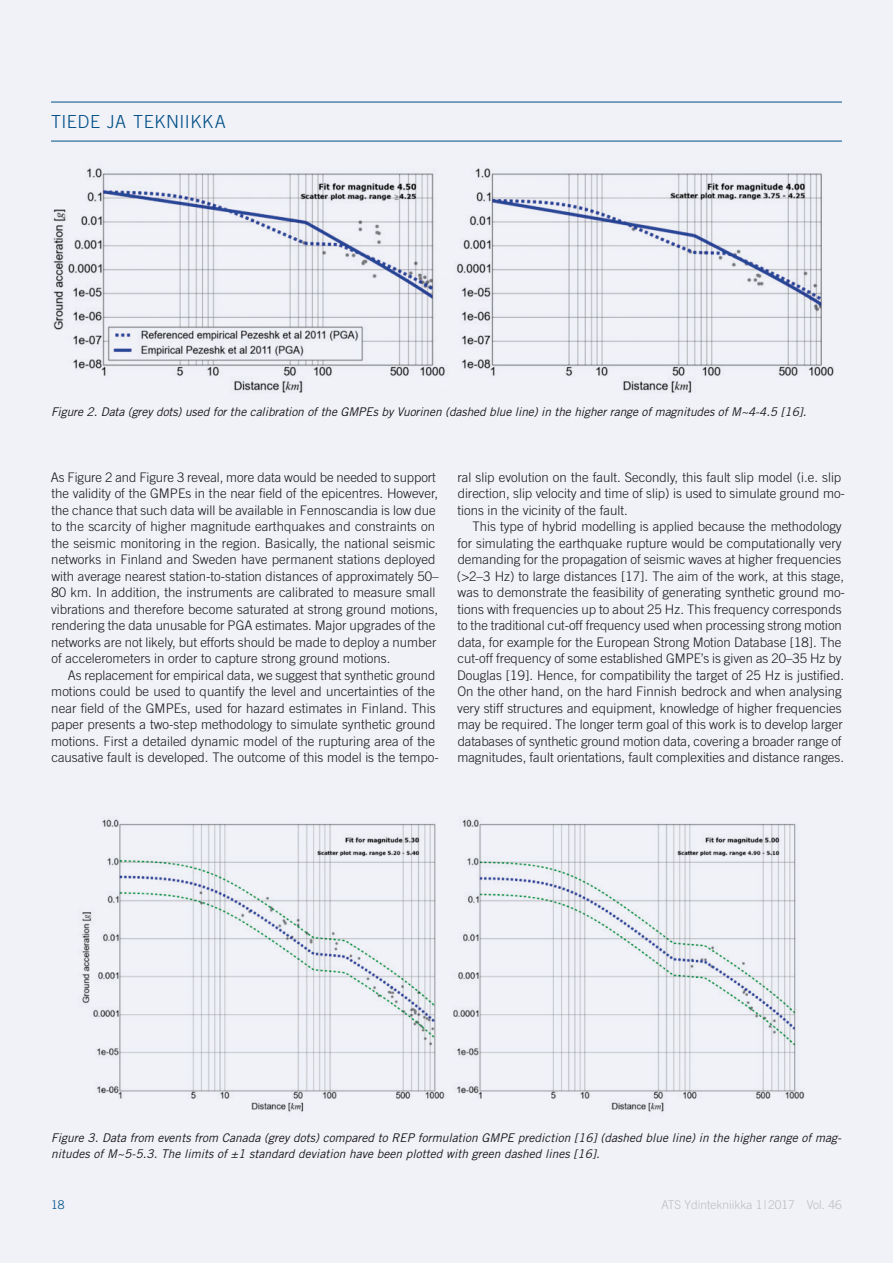
<style>
.page{position:relative;width:893px;height:1263px;background:#f0f2f8}
.page>*{position:absolute;margin:0;border:0;box-sizing:border-box;transform-origin:0 0}
.t1{font:300 18px "Trade Gothic";letter-spacing:.03em;color:#004e86}
.leipis_SIS{font:300 13.2px/16.5px "Trade Gothic";color:#1b181c}
.leipis{font:300 13.2px/16.5px "Trade Gothic";color:#1b181c}
.kuvateksti{font:italic 12px/16.5px "Trade Gothic";color:#1b181c}
.t2{font:300 12px "Trade Gothic";color:#bcbdbf}
.t3{font:300 12px "Trade Gothic";color:#004e86}
</style>
<div class="page">
<img style="left:53px;top:168px;width:781px;height:225px">
<img style="left:82px;top:819px;width:723px;height:293px">
<hr style="left:51px;top:102px;width:791px;height:1px;background:#004e86">
<hr style="left:51px;top:141px;width:791px;height:1px;background:#004e86">
<h1 class="t1" style="left:51px;top:111px;width:142px">AJANKOH AISTA</h1>
<h1 class="t1" style="left:51px;top:111px;width:176px">TIEDE JA TEKNIIKKA</h1>
<p class="kuvateksti" style="left:51px;top:403px;width:757px">Figure 2. Data (grey dots) used for the calibration of the GMPEs by Vuorinen (dashed blue line) in the higher range of magnitudes of M~4-4.5 [16].</p>
<p class="leipis" style="left:51px;top:468px;width:389px">As Figure 2 and Figure 3 reveal, more data would be needed to support the validity of the GMPEs in the near field of the epicentres. However, the chance that such data will be available in Fennoscandia is low due to the scarcity of higher magnitude earthquakes and constraints on the seismic monitoring in the region. Basically, the national seismic networks in Finland and Sweden have permanent stations deployed with average nearest station-to-station distances of approximately 50– 80 km. In addition, the instruments are calibrated to measure small vibrations and therefore become saturated at strong ground motions, rendering the data unusable for PGA estimates. Major upgrades of the networks are not likely, but efforts should be made to deploy a number of accelerometers in order to capture strong ground motions.</p>
<p class="leipis_SIS" style="left:51px;top:666px;width:389px;text-indent:17px">As replacement for empirical data, we suggest that synthetic ground motions could be used to quantify the level and uncertainties of the near field of the GMPEs, used for hazard estimates in Finland. This paper presents a two-step methodology to simulate synthetic ground motions. First a detailed dynamic model of the rupturing area of the causative fault is developed. The outcome of this model is the tempo-</p>
<p class="leipis_SIS" style="left:457px;top:468px;width:389px">ral slip evolution on the fault. Secondly, this fault slip model (i.e. slip direction, slip velocity and time of slip) is used to simulate ground mo&shy;tions in the vicinity of the fault.</p>
<p class="leipis_SIS" style="left:457px;top:518px;width:389px;text-indent:16px">This type of hybrid modelling is applied because the methodology for simulating the earthquake rupture would be computationally very demanding for the propagation of seismic waves at higher frequencies (&gt;2–3 Hz) to large distances [17]. The aim of the work, at this stage, was to demonstrate the feasibility of generating synthetic ground mo&shy;tions with frequencies up to about 25 Hz. This frequency corresponds to the traditional cut-off frequency used when processing strong motion data, for example for the European Strong Motion Database [18]. The cut-off frequency of some established GMPE’s is given as 20–35 Hz by Douglas [19]. Hence, for compatibility the target of 25 Hz is justified.<br>On the other hand, on the hard Finnish bedrock and when analysing very stiff structures and equipment, knowledge of higher frequencies may be required. The longer term goal of this work is to develop larger databases of synthetic ground motion data, covering a broader range of magnitudes, fault orientations, fault complexities and distance ranges.</p>
<p class="kuvateksti" style="left:51px;top:1129px;width:792px">Figure 3. Data from events from Canada (grey dots) compared to REP formulation GMPE prediction [16] (dashed blue line) in the higher range of mag&shy;nitudes of M~5-5.3. The limits of ±1 standard deviation have been plotted with green dashed lines [16].</p>
<p class="t3" style="left:51px;top:1197px;width:15px">18</p>
<p class="t2" style="left:661px;top:1197px;width:182px">ATS Ydintekniikka 1|2017 Vol. 46</p>
</div>
